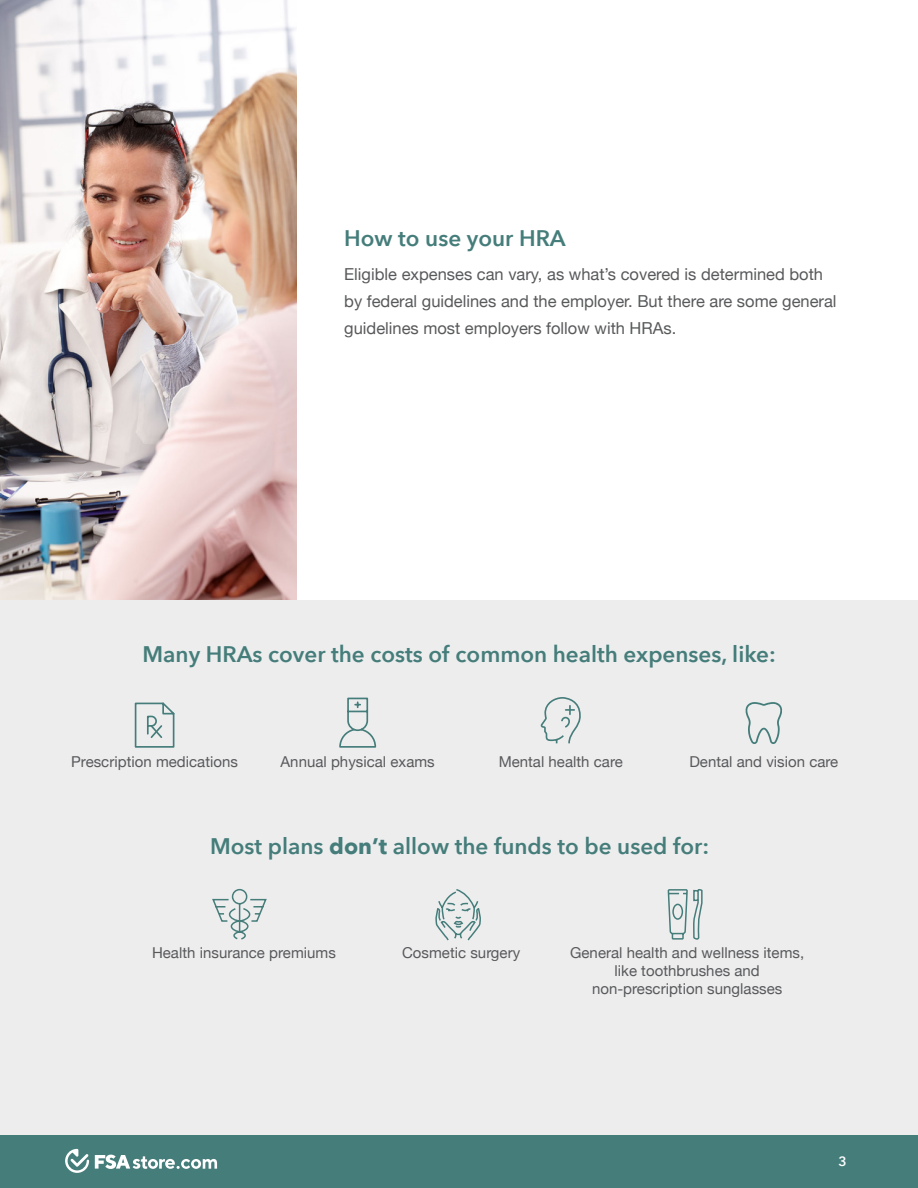
<style>
.page{position:relative;width:918px;height:1188px;background:#fff}
.page>*{position:absolute;margin:0;border:0;box-sizing:border-box;transform-origin:0 0}
.t1{font:600 22.5px "Avenir Next";color:#457d7a}
.t2{font:16.5px/27px "Helvetica Neue";color:#58595b}
.t3{font:15px/18px "Helvetica Neue";color:#58595b;text-align:center}
.t4{font:600 13.5px "Avenir Next";color:#fff}
.s1{font-weight:700}
</style>
<div class="page">
<div style="left:0;top:1134px;width:918px;height:54px;background:#457d7a"></div>
<svg style="left:65px;top:1149px;width:24px;height:24px"></svg>
<svg style="left:95px;top:1155px;width:122px;height:14px"></svg>
<div style="left:0;top:600px;width:918px;height:534px;background:#ededee"></div>
<img style="left:0;top:0;width:297px;height:600px">
<svg style="left:745px;top:702px;width:37px;height:42px"></svg>
<svg style="left:667px;top:889px;width:36px;height:51px"></svg>
<svg style="left:435px;top:889px;width:46px;height:52px"></svg>
<svg style="left:540px;top:697px;width:41px;height:47px"></svg>
<svg style="left:134px;top:702px;width:41px;height:46px"></svg>
<svg style="left:339px;top:697px;width:38px;height:51px"></svg>
<svg style="left:212px;top:888px;width:55px;height:52px"></svg>
<h1 class="t1" style="left:344px;top:219px;width:223px">How to use your HRA</h1>
<p class="t2" style="left:344px;top:262px;width:494px">Eligible expenses can vary, as what’s covered is determined both by federal guidelines and the employer. But there are some general guidelines most employers follow with HRAs.</p>
<h1 class="t1" style="left:143px;top:634px;width:635px">Many HRAs cover the costs of common health expenses, like:</h1>
<p class="t3" style="left:71px;top:754px;width:168px">Prescription medications</p>
<p class="t3" style="left:499px;top:754px;width:126px">Mental health care</p>
<p class="t3" style="left:281px;top:754px;width:156px">Annual physical exams</p>
<p class="t3" style="left:689px;top:754px;width:150px">Dental and vision care</p>
<h1 class="t1" style="left:210px;top:827px;width:500px">Most plans <span class="s1">don’t</span> allow the funds to be used for:</h1>
<p class="t3" style="left:152px;top:945px;width:185px">Health insurance premiums</p>
<p class="t3" style="left:570px;top:945px;width:236px">General health and wellness items, like toothbrushes and non-prescription sunglasses</p>
<p class="t3" style="left:402px;top:945px;width:120px">Cosmetic surgery</p>
<p class="t4" style="left:838px;top:1149px;width:10px">3</p>
</div>
